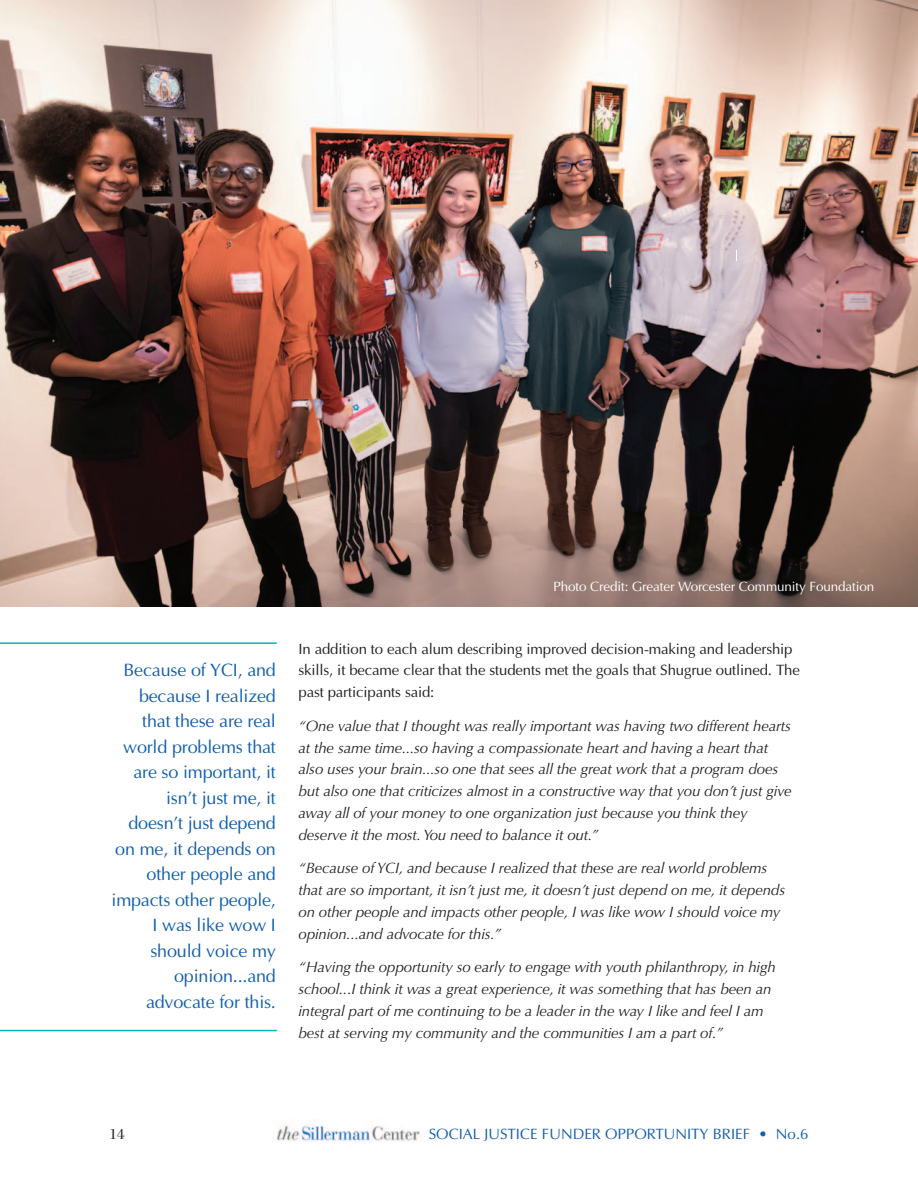
<style>
.page{position:relative;width:918px;height:1188px;background:#fff}
.page>*{position:absolute;margin:0;border:0;box-sizing:border-box;transform-origin:0 0}
.t1{font:18px/25.5px "Optima";letter-spacing:-.01em;color:#115eac;text-align:right}
.t2{font:italic 15px/21.8px "Optima";letter-spacing:-.01em;color:#231f20}
.t3{font:15px/21.8px "Optima";letter-spacing:-.01em;color:#231f20}
.t4{font:15px "Optima";color:#115eac}
.t5{font:15px "Bodoni";color:#231f20}
.t6{font:13.5px "Optima";letter-spacing:-.01em;color:#fff}
</style>
<div class="page">
<img style="left:276px;top:1125px;width:144px;height:16px">
<img style="left:1px;top:0;width:916px;height:607px">
<hr style="left:0;top:642px;width:277px;height:2px;background:#00b2c5">
<hr style="left:0;top:1030px;width:277px;height:1px;background:#00b2c5">
<p class="t1" style="left:112px;top:659px;width:166px">Because of YCI, and because I realized that these are real world problems that are so important, it isn’t just me, it doesn’t just depend on me, it depends on other people and impacts other people,<br>I was like wow I should voice my opinion...and advocate for this.</p>
<p class="t6" style="left:554px;top:581px;width:322px">Photo Credit: Greater Worcester Community Foundation</p>
<p class="t3" style="left:298px;top:639px;width:503px">In addition to each alum describing improved decision-making and leadership skills, it became clear that the students met the goals that Shugrue outlined. The past participants said:</p>
<p class="t2" style="left:298px;top:715px;width:495px">“One value that I thought was really important was having two different hearts at the same time...so having a compassionate heart and having a heart that also uses your brain...so one that sees all the great work that a program does but also one that criticizes almost in a constructive way that you don’t just give away all of your money to one organization just because you think they deserve it the most. You need to balance it out.”</p>
<p class="t2" style="left:298px;top:858px;width:488px">“Because of YCI, and because I realized that these are real world problems that are so important, it isn’t just me, it doesn’t just depend on me, it depends on other people and impacts other people, I was like wow I should voice my opinion...and advocate for this.”</p>
<p class="t2" style="left:298px;top:957px;width:479px">“Having the opportunity so early to engage with youth philanthropy, in high school...I think it was a great experience, it was something that has been an integral part of me continuing to be a leader in the way I like and feel I am best at serving my community and the communities I am a part of.”</p>
<p class="t5" style="left:110px;top:1128px;width:16px">14</p>
<p class="t4" style="left:429px;top:1128px;width:381px">SOCIAL JUSTICE FUNDER OPPORTUNITY BRIEF • No.6</p>
</div>
